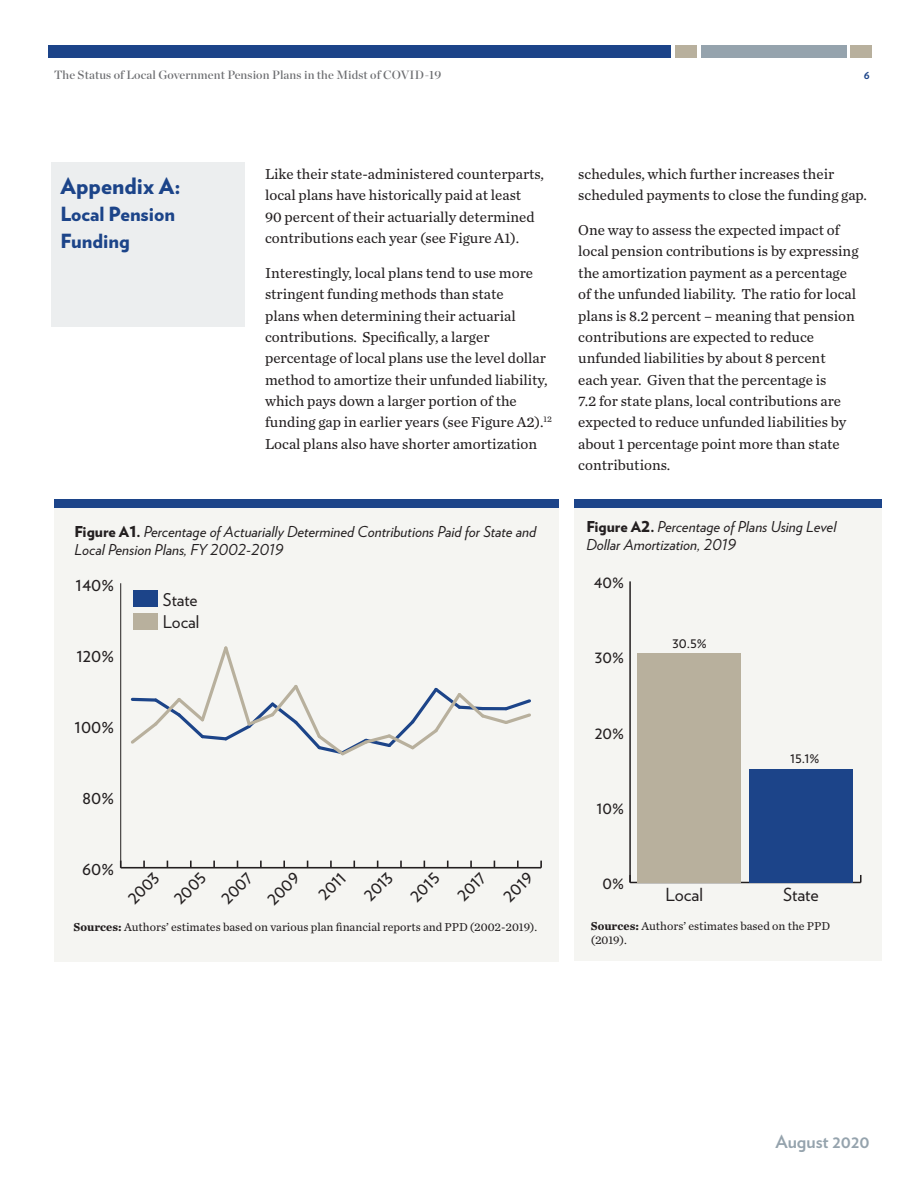
<style>
.page{position:relative;width:918px;height:1188px;background:#fff}
.page>*{position:absolute;margin:0;border:0;box-sizing:border-box;transform-origin:0 0}
.t1{font:900 22.5px "Verlag";color:#1c4489}
.t2{font:900 19.5px/27px "Verlag";color:#1c4489}
.t3{font:19.05px "Verlag";color:#231f20}
.t4{font:18px "Verlag";color:#231f20}
.t5{font:700 18px "Verlag";color:#95a3ad}
.t6{font:17.55px/22.4px "Verlag";color:#231f20}
.t7{font:15px/21.3px "Chronicle Text G2";color:#231f20}
.t8{font:italic 15px/18px "Verlag";color:#231f20}
.t9{font:15px "Verlag";color:#231f20}
.t10{font:12px/14.4px "Chronicle Text G2";color:#231f20}
.t11{font:12px "Chronicle Display Semi";letter-spacing:.01em;color:#6c6d70}
.t12{font:700 12px "Verlag";color:#1c4489}
.s1{font-weight:900;font-style:normal}
.s2{font-weight:700}
</style>
<div class="page">
<div style="left:701px;top:45px;width:146px;height:13px;background:#95a3ad"></div>
<div style="left:675px;top:45px;width:22px;height:13px;background:#b8b09d"></div>
<div style="left:851px;top:45px;width:21px;height:13px;background:#b8b09d"></div>
<div style="left:48px;top:45px;width:623px;height:13px;background:#1c4489"></div>
<div style="left:51px;top:162px;width:193px;height:164px;background:#eceeef"></div>
<div style="left:54px;top:502px;width:504px;height:460px;background:#f5f5f2"></div>
<div style="left:54px;top:500px;width:504px;height:8px;background:#1c4489"></div>
<div style="left:575px;top:502px;width:307px;height:459px;background:#f5f5f2"></div>
<div style="left:575px;top:500px;width:307px;height:8px;background:#1c4489"></div>
<hr style="left:121px;top:867px;width:420px;height:2px;background:#231f20">
<svg style="left:143px;top:861px;width:2px;height:6px"></svg>
<svg style="left:190px;top:861px;width:2px;height:6px"></svg>
<svg style="left:213px;top:861px;width:2px;height:6px"></svg>
<svg style="left:260px;top:861px;width:2px;height:6px"></svg>
<svg style="left:283px;top:861px;width:2px;height:6px"></svg>
<svg style="left:330px;top:861px;width:2px;height:6px"></svg>
<svg style="left:353px;top:861px;width:2px;height:6px"></svg>
<svg style="left:400px;top:861px;width:2px;height:6px"></svg>
<svg style="left:447px;top:861px;width:2px;height:6px"></svg>
<svg style="left:470px;top:861px;width:2px;height:6px"></svg>
<svg style="left:517px;top:861px;width:2px;height:6px"></svg>
<svg style="left:540px;top:861px;width:2px;height:7px"></svg>
<hr style="left:120px;top:583px;width:1px;height:285px;background:#231f20">
<svg style="left:130px;top:646px;width:401px;height:110px"></svg>
<div style="left:133px;top:591px;width:25px;height:16px;background:#1c4489"></div>
<div style="left:133px;top:613px;width:25px;height:17px;background:#b8b09d"></div>
<hr style="left:630px;top:882px;width:231px;height:1px;background:#231f20">
<svg style="left:860px;top:875px;width:2px;height:7px"></svg>
<hr style="left:629px;top:581px;width:2px;height:301px;background:#231f20">
<div style="left:749px;top:769px;width:104px;height:113px;background:#1c4489"></div>
<div style="left:637px;top:653px;width:104px;height:229px;background:#b8b09d"></div>
<p class="t11" style="left:54px;top:65px;width:389px">The Status of Local Government Pension Plans in the Midst of COVID-19</p>
<p class="t12" style="left:864px;top:65px;width:8px">6</p>
<h1 class="t1" style="left:61px;top:168px;width:122px">Appendix A:</h1>
<h2 class="t2" style="left:61px;top:200px;width:116px">Local Pension<br>Funding</h2>
<p class="t7" style="left:265px;top:162px;width:280px">Like their state-administered counterparts, local plans have historically paid at least<br>90 percent of their actuarially determined contributions each year (see Figure A1).</p>
<p class="t7" style="left:265px;top:261px;width:288px">Interestingly, local plans tend to use more stringent funding methods than state<br>plans when determining their actuarial contributions. Specifically, a larger percentage of local plans use the level dollar method to amortize their unfunded liability, which pays down a larger portion of the funding gap in earlier years (see Figure A2).<sup>12<br></sup>Local plans also have shorter amortization</p>
<p class="t7" style="left:578px;top:162px;width:290px">schedules, which further increases their scheduled payments to close the funding gap.</p>
<p class="t7" style="left:578px;top:219px;width:282px">One way to assess the expected impact of local pension contributions is by expressing the amortization payment as a percentage of the unfunded liability. The ratio for local plans is 8.2 percent – meaning that pension contributions are expected to reduce unfunded liabilities by about 8 percent each year. Given that the percentage is<br>7.2 for state plans, local contributions are expected to reduce unfunded liabilities by about 1 percentage point more than state contributions.</p>
<p class="t8" style="left:75px;top:522px;width:463px"><span class="s1">Figure A1.</span> Percentage of Actuarially Determined Contributions Paid for State and<br>Local Pension Plans, FY 2002-2019</p>
<p class="t8" style="left:586px;top:517px;width:251px"><span class="s1">Figure A2.</span> Percentage of Plans Using Level<br>Dollar Amortization, 2019</p>
<p class="t3" style="left:76px;top:570px;width:40px">140%</p>
<p class="t3" style="left:76px;top:641px;width:39px">120%</p>
<p class="t3" style="left:75px;top:712px;width:41px">100%</p>
<p class="t6" style="left:163px;top:587px;width:38px">State<br>Local</p>
<p class="t3" style="left:82px;top:783px;width:34px">80%</p>
<p class="t3" style="left:82px;top:854px;width:34px">60%</p>
<p class="t3" style="left:120px;top:890px;width:38px;rotate:-45deg">2003</p>
<p class="t3" style="left:166px;top:890px;width:39px;rotate:-45deg">2005</p>
<p class="t3" style="left:213px;top:890px;width:38px;rotate:-45deg">2007</p>
<p class="t3" style="left:259px;top:891px;width:39px;rotate:-45deg">2009</p>
<p class="t3" style="left:310px;top:886px;width:33px;rotate:-45deg">2011</p>
<p class="t3" style="left:356px;top:887px;width:35px;rotate:-45deg">2013</p>
<p class="t3" style="left:402px;top:888px;width:35px;rotate:-45deg">2015</p>
<p class="t3" style="left:449px;top:887px;width:35px;rotate:-45deg">2017</p>
<p class="t3" style="left:495px;top:888px;width:35px;rotate:-45deg">2019</p>
<p class="t4" style="left:594px;top:568px;width:32px">40%</p>
<p class="t4" style="left:595px;top:643px;width:31px">30%</p>
<p class="t4" style="left:595px;top:719px;width:31px">20%</p>
<p class="t4" style="left:596px;top:794px;width:29px">10%</p>
<p class="t4" style="left:603px;top:869px;width:23px">0%</p>
<p class="t9" style="left:672px;top:632px;width:36px">30.5%</p>
<p class="t9" style="left:790px;top:746px;width:31px">15.1%</p>
<p class="t4" style="left:666px;top:881px;width:39px">Local</p>
<p class="t4" style="left:783px;top:881px;width:37px">State</p>
<p class="t10" style="left:73px;top:919px;width:465px"><span class="s2">Sources:</span> Authors’ estimates based on various plan financial reports and PPD (2002-2019).</p>
<p class="t10" style="left:591px;top:918px;width:241px"><span class="s2">Sources:</span> Authors’ estimates based on the PPD (2019).</p>
<p class="t5" style="left:775px;top:1128px;width:96px">August 2020</p>
</div>
